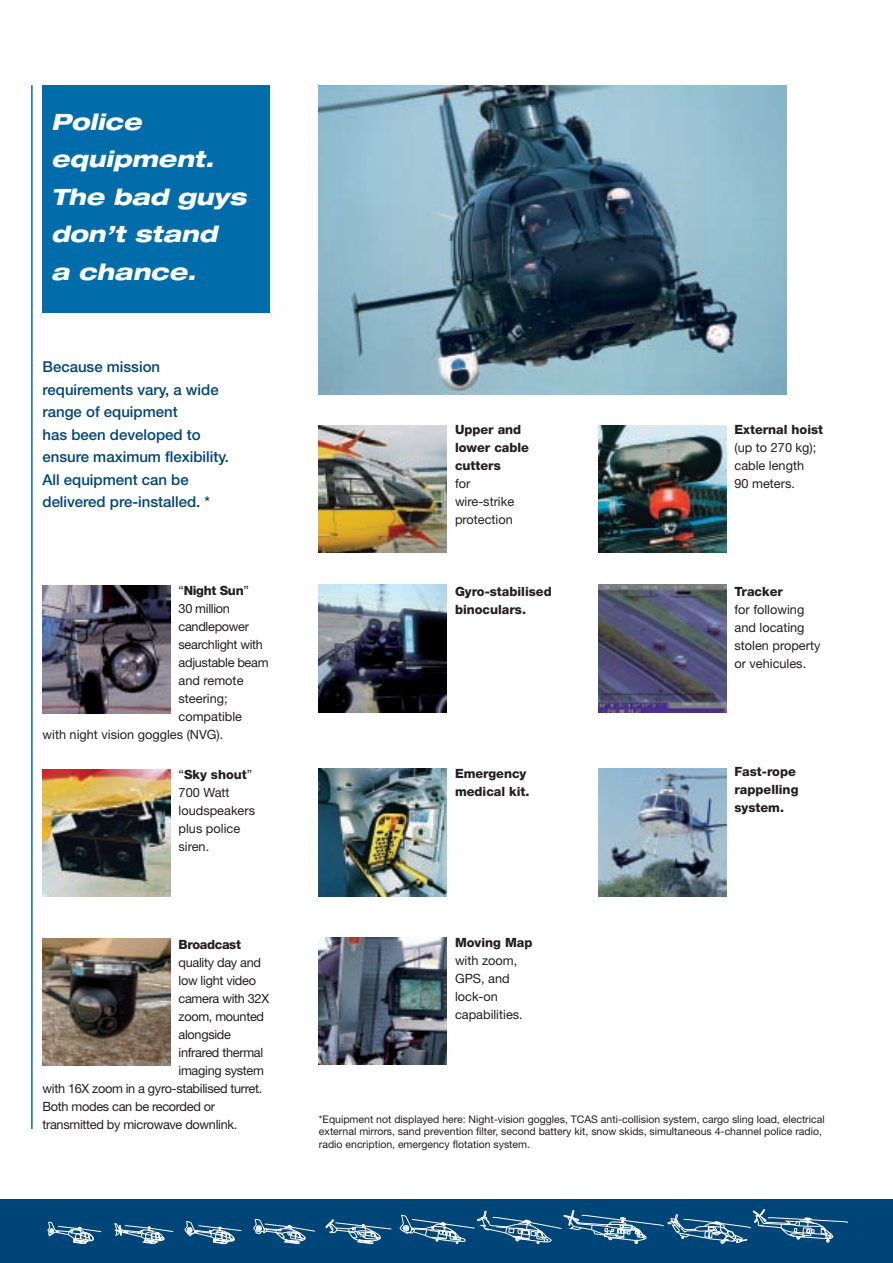
<style>
.page{position:relative;width:893px;height:1263px;background:#fff}
.page>*{position:absolute;margin:0;border:0;box-sizing:border-box;transform-origin:0 0}
.t1{font:italic 800 expanded 22.5px/37.5px "Helvetica Neue";letter-spacing:.005em;color:#fff}
.t2{font:500 15px/22.5px "Helvetica Neue";color:#004577}
.t3{font:12.75px/18px "Helvetica Neue";color:#231f20}
.t4{font:12.75px "Helvetica Neue";letter-spacing:-.025em;color:#231f20}
.t5{font:800 12.75px/18px "Helvetica Neue";color:#231f20}
.t6{font:800 12.75px "Helvetica Neue";letter-spacing:-.025em;color:#231f20}
.t7{font:10.5px/12.6px "Helvetica Neue";color:#231f20}
.s1{font-weight:400}
.s2{font-weight:800}
</style>
<div class="page">
<div style="left:0;top:1199px;width:893px;height:64px;background:#004577"></div>
<svg style="left:400px;top:1209px;width:448px;height:36px"></svg>
<svg style="left:325px;top:1219px;width:67px;height:25px"></svg>
<svg style="left:253px;top:1219px;width:62px;height:25px"></svg>
<svg style="left:184px;top:1221px;width:58px;height:23px"></svg>
<svg style="left:114px;top:1223px;width:60px;height:21px"></svg>
<svg style="left:48px;top:1222px;width:54px;height:22px"></svg>
<div style="left:43px;top:85px;width:227px;height:228px;background:#006daa"></div>
<hr style="left:31px;top:85px;width:2px;height:1044px;background:#006daa">
<img style="left:43px;top:585px;width:127px;height:128px">
<img style="left:43px;top:769px;width:127px;height:128px">
<img style="left:43px;top:938px;width:127px;height:127px">
<img style="left:319px;top:425px;width:127px;height:128px">
<img style="left:319px;top:585px;width:127px;height:127px">
<img style="left:319px;top:769px;width:127px;height:127px">
<img style="left:598px;top:425px;width:128px;height:128px">
<img style="left:598px;top:585px;width:128px;height:127px">
<img style="left:598px;top:769px;width:128px;height:127px">
<img style="left:319px;top:85px;width:468px;height:309px">
<img style="left:319px;top:937px;width:127px;height:127px">
<h1 class="t1" style="left:51px;top:105px;width:197px">Police equipment.<br>The bad guys don’t stand<br>a chance.</h1>
<p class="t2" style="left:43px;top:357px;width:188px">Because mission requirements vary, a wide range of equipment<br>has been developed to ensure maximum flexibility.<br>All equipment can be delivered pre-installed. *</p>
<p class="t6" style="left:179px;top:585px;width:72px"><span class="s1">“</span>Night Sun<span class="s1">”</span></p>
<p class="t4" style="left:179px;top:603px;width:53px">30 million</p>
<p class="t4" style="left:179px;top:621px;width:72px">candlepower</p>
<p class="t4" style="left:179px;top:639px;width:86px">searchlight with</p>
<p class="t4" style="left:179px;top:657px;width:91px">adjustable beam</p>
<p class="t3" style="left:179px;top:672px;width:66px">and remote</p>
<p class="t3" style="left:179px;top:690px;width:51px">steering;</p>
<p class="t3" style="left:179px;top:708px;width:65px">compatible</p>
<p class="t3" style="left:43px;top:726px;width:182px">with night vision goggles (NVG).</p>
<p class="t3" style="left:179px;top:767px;width:78px">“<span class="s2">Sky shout</span>”<br>700 Watt loudspeakers plus police siren.</p>
<p class="t6" style="left:179px;top:939px;width:64px">Broadcast</p>
<p class="t4" style="left:179px;top:957px;width:84px">quality day and</p>
<p class="t4" style="left:179px;top:975px;width:79px">low light video</p>
<p class="t4" style="left:179px;top:993px;width:92px">camera with 32X</p>
<p class="t4" style="left:179px;top:1011px;width:87px">zoom, mounted</p>
<p class="t4" style="left:179px;top:1029px;width:54px">alongside</p>
<p class="t4" style="left:179px;top:1047px;width:86px">infrared thermal</p>
<p class="t4" style="left:179px;top:1065px;width:87px">imaging system</p>
<p class="t4" style="left:43px;top:1083px;width:221px">with 16X zoom in a gyro-stabilised turret.</p>
<p class="t4" style="left:43px;top:1101px;width:174px">Both modes can be recorded or</p>
<p class="t4" style="left:43px;top:1119px;width:196px">transmitted by microwave downlink.</p>
<p class="t5" style="left:455px;top:422px;width:76px">Upper and lower cable cutters</p>
<p class="t3" style="left:455px;top:476px;width:61px">for wire-strike protection</p>
<p class="t5" style="left:455px;top:584px;width:98px">Gyro-stabilised binoculars.</p>
<p class="t5" style="left:455px;top:765px;width:76px">Emergency medical kit.</p>
<p class="t5" style="left:455px;top:935px;width:79px">Moving Map</p>
<p class="t3" style="left:455px;top:953px;width:69px">with zoom,<br>GPS, and lock-on capabilities.</p>
<p class="t5" style="left:734px;top:422px;width:90px">External hoist</p>
<p class="t3" style="left:734px;top:440px;width:83px">(up to 270 kg); cable length<br>90 meters.</p>
<p class="t5" style="left:734px;top:584px;width:50px">Tracker</p>
<p class="t3" style="left:734px;top:602px;width:87px">for following and locating stolen property or vehicules.</p>
<p class="t5" style="left:734px;top:764px;width:65px">Fast-rope rappelling system.</p>
<p class="t7" style="left:319px;top:1113px;width:507px">*Equipment not displayed here: Night-vision goggles, TCAS anti-collision system, cargo sling load, electrical external mirrors, sand prevention filter, second battery kit, snow skids, simultaneous 4-channel police radio, radio encription, emergency flotation system.</p>
</div>
